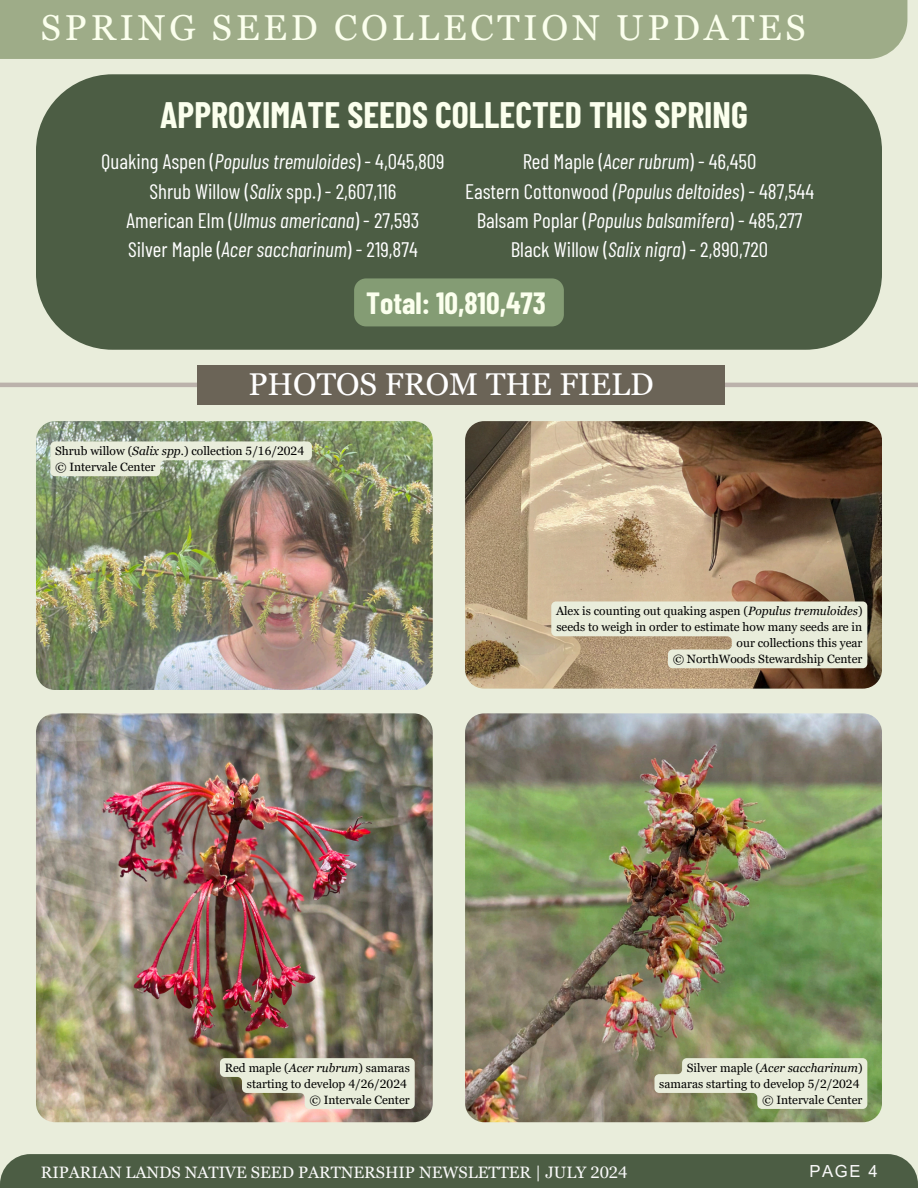
<style>
.page{position:relative;width:918px;height:1188px;background:#e9eddb}
.page>*{position:absolute;margin:0;border:0;box-sizing:border-box;transform-origin:0 0}
.t1{font:700 36px "Barlow Condensed";color:#fbffed}
.t2{font:36px "Georgia Pro";letter-spacing:.11em;color:#fbffed}
.t3{font:31.5px "Georgia Pro";color:#fff}
.t4{font:700 30px "Barlow Condensed";color:#fbffed}
.t5{font:21px/29.2px "Barlow Condensed";color:#fff;text-align:center}
.t6{font:16.65px "Arial MT Pro";color:#f9f9f9}
.t7{font:16.5px "Georgia Pro";color:#f9f9f9}
.t8{font:12px/16px "Georgia Pro";color:#000;text-align:right}
.s1{font-style:italic}
</style>
<div class="page">
<div style="left:36px;top:74px;width:846px;height:276px;background:#4c5d44;border-radius:76px"></div>
<div style="left:354px;top:278px;width:210px;height:48px;background:#849c74;border-radius:12px"></div>
<div style="left:0;top:0;width:907px;height:59px;background:#9eac88"></div>
<div style="left:0;top:1154px;width:918px;height:34px;background:#4c5d44"></div>
<img style="left:36px;top:713px;width:397px;height:409px">
<img style="left:465px;top:713px;width:417px;height:409px;border-radius:19px">
<img style="left:36px;top:421px;width:397px;height:269px">
<svg style="left:50px;top:441px;width:262px;height:35px"></svg>
<img style="left:465px;top:421px;width:417px;height:268px;border-radius:19px">
<svg style="left:551px;top:601px;width:316px;height:67px"></svg>
<svg style="left:655px;top:1058px;width:212px;height:51px"></svg>
<hr style="left:0;top:383px;width:918px;height:4px;background:#bbb2ab">
<div style="left:197px;top:365px;width:527px;height:40px;background:#6b6457"></div>
<svg style="left:220px;top:1048px;width:195px;height:61px"></svg>
<p class="t2" style="left:41px;top:7px;width:766px">SPRING SEED COLLECTION UPDATES</p>
<h2 class="t1" style="left:160px;top:92px;width:589px">APPROXIMATE SEEDS COLLECTED THIS SPRING</h2>
<h1 class="t5" style="left:101px;top:146px;width:345px">Quaking Aspen (<span class="s1">Populus tremuloides</span>) - 4,045,809<br>Shrub Willow (<span class="s1">Salix</span> spp.) - 2,607,116<br>American Elm (<span class="s1">Ulmus americana</span>) - 27,593<br>Silver Maple (<span class="s1">Acer saccharinum</span>) - 219,874</h1>
<h5 class="t5" style="left:465px;top:146px;width:351px">Red Maple (<span class="s1">Acer rubrum</span>) - 46,450<br>Eastern Cottonwood <span class="s1">(Populus deltoides</span>) - 487,544<br>Balsam Poplar (<span class="s1">Populus balsamifera</span>) - 485,277<br>Black Willow (<span class="s1">Salix nigra</span>) - 2,890,720</h5>
<h5 class="t4" style="left:366px;top:284px;width:181px">Total: 10,810,473</h5>
<p class="t3" style="left:248px;top:366px;width:407px">PHOTOS FROM THE FIELD</p>
<p class="t8" style="left:55px;top:443px;width:250px">Shrub willow (<span class="s1">Salix spp.</span>) collection 5/16/2024</p>
<p class="t8" style="left:55px;top:459px;width:102px"><span class="s1">©</span> Intervale Center</p>
<p class="t8" style="left:556px;top:603px;width:308px">Alex is counting out quaking aspen (<span class="s1">Populus tremuloides</span>) seeds to weigh in order to estimate how many seeds are in our collections this year</p>
<p class="t8" style="left:673px;top:651px;width:191px"><span class="s1">©</span> NorthWoods Stewardship Center</p>
<h6 class="t8" style="left:225px;top:1059px;width:187px">Red maple (<span class="s1">Acer rubrum</span>) samaras starting to develop 4/26/2024</h6>
<h6 class="t8" style="left:310px;top:1091px;width:102px"><span class="s1">©</span> Intervale Center</h6>
<p class="t8" style="left:247px;top:1065px;width:162px">starting to develop 4/26/2024</p>
<p class="t8" style="left:310px;top:1081px;width:102px"><span class="s1">©</span> Intervale Center</p>
<p class="t8" style="left:659px;top:1059px;width:205px">Silver maple (<span class="s1">Acer saccharinum</span>) samaras starting to develop 5/2/2024</p>
<p class="t8" style="left:762px;top:1091px;width:102px"><span class="s1">©</span> Intervale Center</p>
<h4 class="t7" style="left:41px;top:1163px;width:588px">RIPARIAN LANDS NATIVE SEED PARTNERSHIP NEWSLETTER | JULY 2024</h4>
<h3 class="t6" style="left:809px;top:1165px;width:70px">PAGE 4</h3>
</div>
